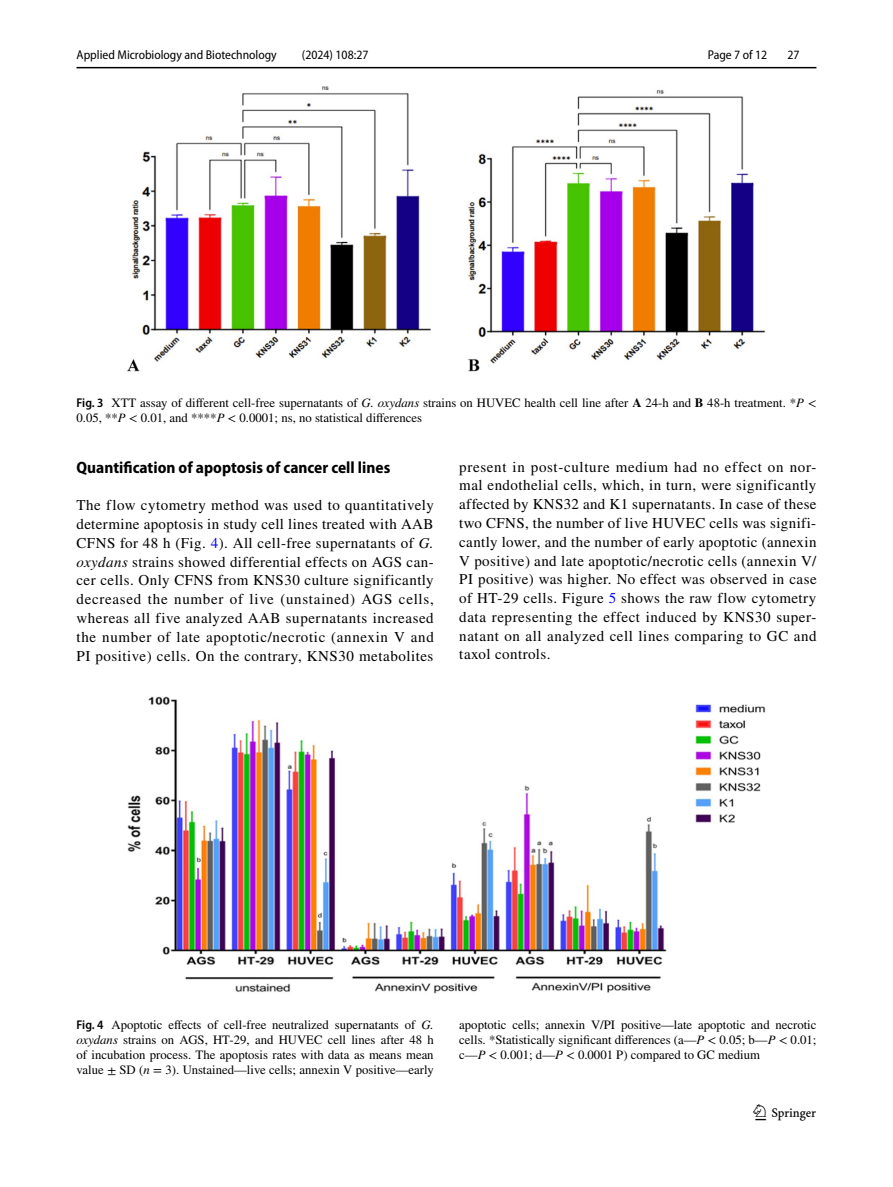
<style>
.page{position:relative;width:893px;height:1187px;background:#fff}
.page>*{position:absolute;margin:0;border:0;box-sizing:border-box;transform-origin:0 0}
.t1{font:22.5px "Springnew Regular 3";color:#000}
.t2{font:700 semi-condensed 16.5px "Myriad Pro";color:#000}
.t3{font:15px/18.8px "STIX";letter-spacing:.035em;color:#000;text-align:justify}
.t4{font:12.75px/15px "STIX";color:#000;text-align:justify}
.t5{font:semi-condensed 12.75px "Myriad Pro";color:#000}
.s1{font-family:"Myriad Pro";font-weight:600;font-stretch:semi-condensed}
.s2{font-style:italic}
.s3{font-weight:700}
.s4{color:#00f}
</style>
<div class="page">
<hr style="left:77px;top:67px;width:739px;height:1px;background:#000">
<img style="left:128px;top:87px;width:637px;height:285px">
<img style="left:128px;top:696px;width:637px;height:297px">
<p class="t5" style="left:77px;top:48px;width:202px">Applied Microbiology and Biotechnology</p>
<p class="t5" style="left:302px;top:48px;width:68px">(2024) 108:27</p>
<p class="t5" style="left:708px;top:48px;width:61px">Page 7 of 12</p>
<p class="t5" style="left:787px;top:48px;width:14px">27</p>
<p class="t4" style="left:77px;top:396px;width:741px"><span class="s1">Fig. 3</span> XTT assay of different cell-free supernatants of <span class="s2">G. oxydans</span> strains on HUVEC health cell line after <span class="s3">A</span> 24-h and <span class="s3">B</span> 48-h treatment. *<span class="s2">P</span> &lt;<br>0.05, **<span class="s2">P</span> &lt; 0.01, and ****<span class="s2">P</span> &lt; 0.0001; ns, no statistical differences</p>
<p class="t2" style="left:77px;top:458px;width:315px">Quantification of apoptosis of cancer cell lines</p>
<p class="t3" style="left:77px;top:497px;width:359px">The flow cytometry method was used to quantitatively determine apoptosis in study cell lines treated with AAB CFNS for 48 h (Fig. <span class="s4">4</span>). All cell-free supernatants of <span class="s2">G. oxydans</span> strains showed differential effects on AGS can&shy;cer cells. Only CFNS from KNS30 culture significantly decreased the number of live (unstained) AGS cells, whereas all five analyzed AAB supernatants increased the number of late apoptotic/necrotic (annexin V and PI positive) cells. On the contrary, KNS30 metabolites</p>
<p class="t3" style="left:459px;top:458px;width:359px">present in post-culture medium had no effect on nor&shy;mal endothelial cells, which, in turn, were significantly affected by KNS32 and K1 supernatants. In case of these two CFNS, the number of live HUVEC cells was signifi&shy;cantly lower, and the number of early apoptotic (annexin V positive) and late apoptotic/necrotic cells (annexin V/ PI positive) was higher. No effect was observed in case of HT-29 cells. Figure <span class="s4">5</span> shows the raw flow cytometry data representing the effect induced by KNS30 super&shy;natant on all analyzed cell lines comparing to GC and taxol controls.</p>
<p class="t4" style="left:77px;top:1017px;width:359px"><span class="s1">Fig. 4</span> Apoptotic effects of cell-free neutralized supernatants of <span class="s2">G. oxydans</span> strains on AGS, HT-29, and HUVEC cell lines after 48 h of incubation process. The apoptosis rates with data as means mean value ± SD (<span class="s2">n</span> = 3). Unstained—live cells; annexin V positive—early</p>
<p class="t4" style="left:459px;top:1017px;width:359px">apoptotic cells; annexin V/PI positive—late apoptotic and necrotic cells. *Statistically significant differences (a—<span class="s2">P</span> &lt; 0.05; b—<span class="s2">P</span> &lt; 0.01; c—<span class="s2">P</span> &lt; 0.001; d—<span class="s2">P</span> &lt; 0.0001 P) compared to GC medium</p>
<h1 class="t1" style="left:755px;top:1104px;width:62px">1 3</h1>
</div>
